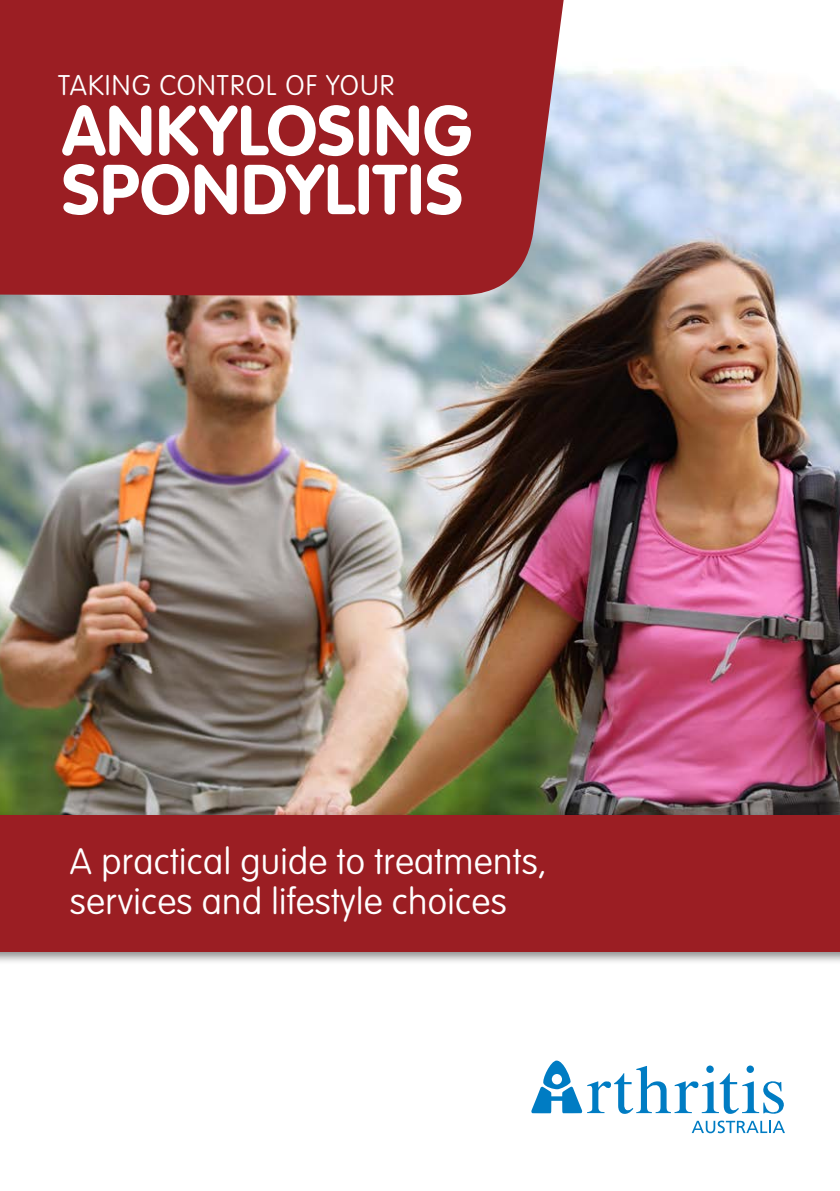
<style>
.page{position:relative;width:840px;height:1191px;background:#fff}
.page>*{position:absolute;margin:0;border:0;box-sizing:border-box;transform-origin:0 0}
.t1{font:700 69.4px/58.8px "VAG Rounded";letter-spacing:.015em;color:#fff}
.t2{font:100 36px/40px "VAG Rounded";letter-spacing:.01em;color:#fff}
.t3{font:100 28px "VAG Rounded";letter-spacing:.04em;color:#fff}
</style>
<div class="page">
<img style="left:0;top:67px;width:839px;height:743px">
<div style="left:0;top:0;width:567px;height:296px;background:#9b1e23"></div>
<div style="left:0;top:810px;width:839px;height:154px;background:#000;opacity:.45"></div>
<div style="left:0;top:815px;width:839px;height:136px;background:#9b1e23"></div>
<svg style="left:531px;top:1060px;width:252px;height:54px"></svg>
<svg style="left:691px;top:1120px;width:93px;height:13px"></svg>
<p class="t3" style="left:58px;top:70px;width:337px">TAKING CONTROL OF YOUR</p>
<h1 class="t1" style="left:62px;top:104px;width:411px">ANKYLOSING<br>SPONDYLITIS</h1>
<p class="t2" style="left:70px;top:842px;width:478px">A practical guide to treatments, services and lifestyle choices</p>
</div>
